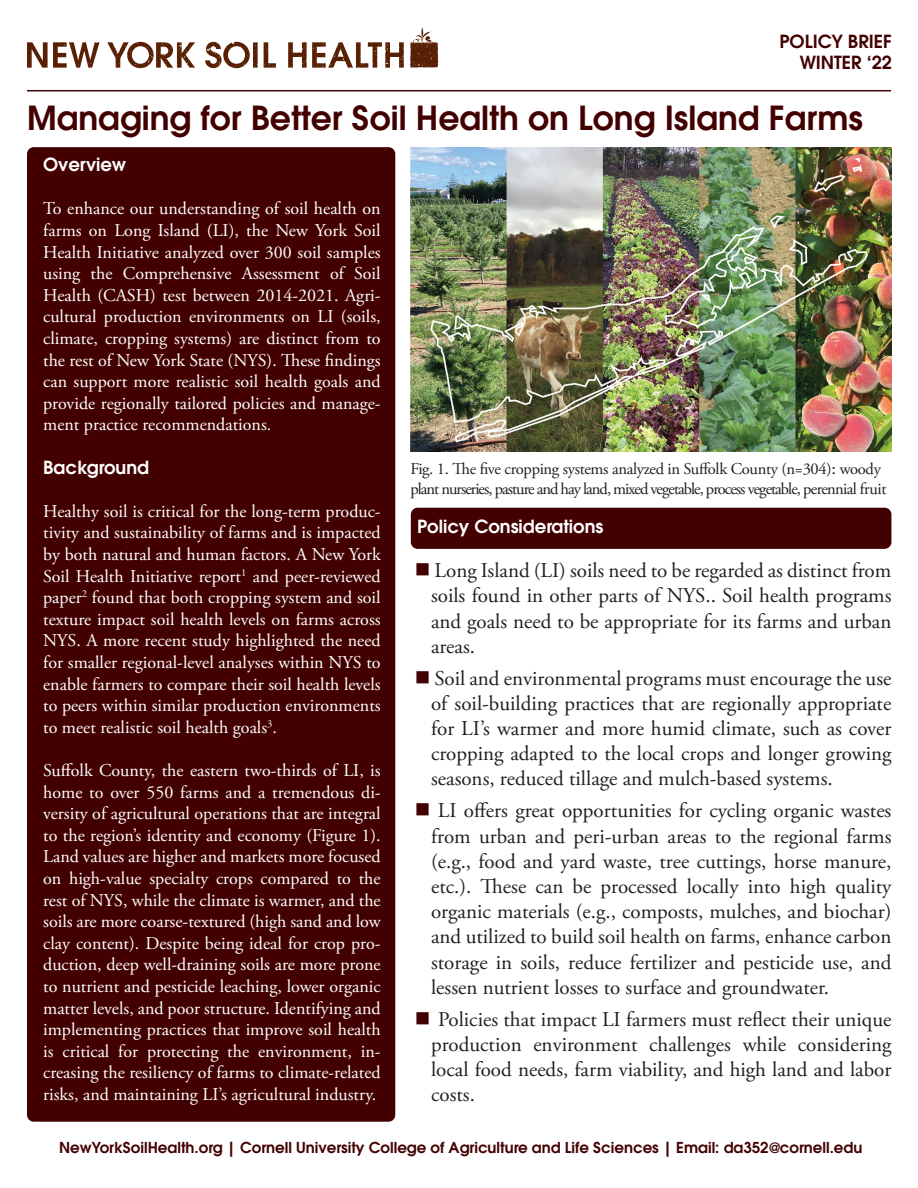
<style>
.page{position:relative;width:918px;height:1188px;background:#fff}
.page>*{position:absolute;margin:0;border:0;box-sizing:border-box;transform-origin:0 0}
.t1{font:600 33px "ITC Avant Garde Pro";color:#430000}
.Bullets{font:21px/25.2px "Adobe Garamond Pro";color:#231f20;text-align:justify}
.t2{font:18px/21.6px "Adobe Garamond Pro";color:#fff;text-align:justify}
.t3{font:600 18px "ITC Avant Garde Pro";color:#fff}
.t4{font:600 18px "ITC Avant Garde Pro";color:#430000}
.t5{font:16.5px/19.8px "Adobe Garamond Pro";letter-spacing:-.055em;color:#231f20}
.t6{font:600 15px "ITC Avant Garde Pro";color:#430000}
.s1{font-size:18px}
</style>
<div class="page">
<div style="left:27px;top:147px;width:368px;height:975px;background:#430000;border-radius:7px"></div>
<svg style="left:264px;top:42px;width:12px;height:26px"></svg>
<svg style="left:288px;top:42px;width:116px;height:26px"></svg>
<svg style="left:410px;top:27px;width:28px;height:41px"></svg>
<svg style="left:205px;top:42px;width:53px;height:26px"></svg>
<svg style="left:27px;top:42px;width:72px;height:26px"></svg>
<svg style="left:107px;top:42px;width:88px;height:26px"></svg>
<hr style="left:27px;top:90px;width:864px;height:1px;background:#430000">
<div style="left:411px;top:508px;width:480px;height:41px;background:#430000;border-radius:7px"></div>
<img style="left:410px;top:147px;width:482px;height:305px">
<p class="t4" style="left:780px;top:29px;width:114px">POLICY BRIEF</p>
<p class="t4" style="left:800px;top:51px;width:94px">WINTER ‘22</p>
<p class="t1" style="left:27px;top:97px;width:837px">Managing for Better Soil Health on Long Island Farms</p>
<p class="t3" style="left:43px;top:153px;width:85px">Overview</p>
<p class="t2" style="left:43px;top:199px;width:339px">To enhance our understanding of soil health on farms on Long Island (LI), the New York Soil Health Initiative analyzed over 300 soil samples using the Comprehensive Assessment of Soil Health (CASH) test between 2014-2021. Agri&shy;cultural production environments on LI (soils, climate, cropping systems) are distinct from to the rest of New York State (NYS). These findings can support more realistic soil health goals and provide regionally tailored policies and manage&shy;ment practice recommendations.</p>
<p class="t3" style="left:43px;top:455px;width:107px">Background</p>
<p class="t2" style="left:43px;top:501px;width:339px">Healthy soil is critical for the long-term produc&shy;tivity and sustainability of farms and is impacted by both natural and human factors. A New York Soil Health Initiative report<sup>1</sup> and peer-reviewed paper<sup>2</sup> found that both cropping system and soil texture impact soil health levels on farms across NYS. A more recent study highlighted the need for smaller regional-level analyses within NYS to enable farmers to compare their soil health levels to peers within similar production environments to meet realistic soil health goals<sup>3</sup>.</p>
<p class="t2" style="left:43px;top:760px;width:339px">Suffolk County, the eastern two-thirds of LI, is home to over 550 farms and a tremendous di&shy;versity of agricultural operations that are integral to the region’s identity and economy (Figure 1).<br>Land values are higher and markets more focused on high-value specialty crops compared to the rest of NYS, while the climate is warmer, and the soils are more coarse-textured (high sand and low clay content). Despite being ideal for crop pro&shy;duction, deep well-draining soils are more prone to nutrient and pesticide leaching, lower organic matter levels, and poor structure. Identifying and implementing practices that improve soil health is critical for protecting the environment, in&shy;creasing the resiliency of farms to climate-related risks, and maintaining LI’s agricultural industry.</p>
<p class="t5" style="left:410px;top:460px;width:478px">Fig. 1. The five cropping systems analyzed in Suffolk County (n=304)<span class="s1">:</span> woody plant nurseries, pasture and hay land, mixed vegetable, process vegetable, perennial fruit</p>
<p class="t3" style="left:417px;top:515px;width:188px">Policy Considerations</p>
<p class="Bullets" style="left:431px;top:559px;width:462px">Long Island (LI) soils need to be regarded as distinct from soils found in other parts of NYS.. Soil health programs and goals need to be appropriate for its farms and urban areas.</p>
<p class="Bullets" style="left:431px;top:666px;width:462px">Soil and environmental programs must encourage the use of soil-building practices that are regionally appropriate for LI’s warmer and more humid climate, such as cover cropping adapted to the local crops and longer growing seasons, reduced tillage and mulch-based systems.</p>
<p class="Bullets" style="left:431px;top:799px;width:462px;text-indent:7px">LI offers great opportunities for cycling organic wastes from urban and peri-urban areas to the regional farms (e.g., food and yard waste, tree cuttings, horse manure, etc.). These can be processed locally into high quality organic materials (e.g., composts, mulches, and biochar) and utilized to build soil health on farms, enhance carbon storage in soils, reduce fertilizer and pesticide use, and lessen nutrient losses to surface and groundwater.</p>
<p class="Bullets" style="left:431px;top:1007px;width:462px;text-indent:7px">Policies that impact LI farmers must reflect their unique production environment challenges while considering local food needs, farm viability, and high land and labor costs.</p>
<p class="t6" style="left:59px;top:1138px;width:805px">NewYorkSoilHealth.org | Cornell University College of Agriculture and Life Sciences | Email: da352@cornell.edu</p>
</div>
